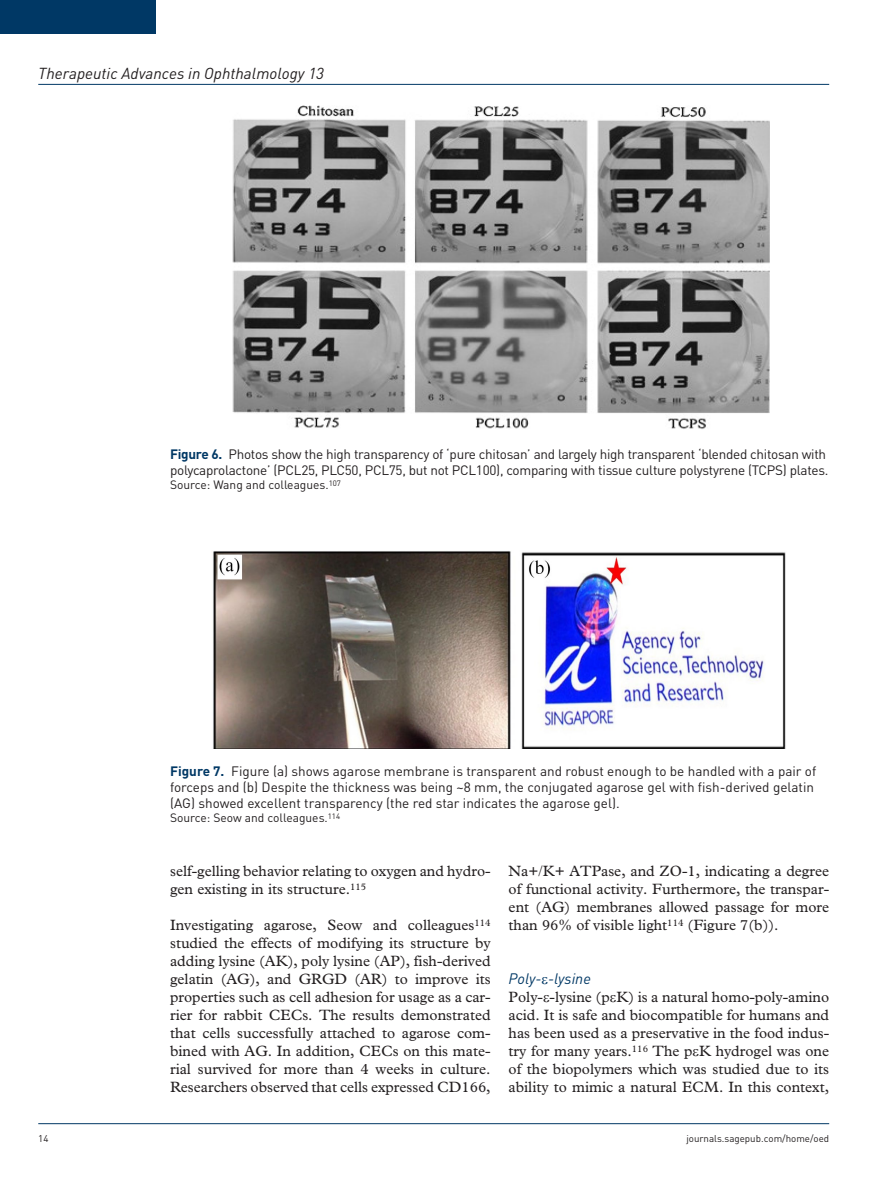
<style>
.page{position:relative;width:893px;height:1191px;background:#fff}
.page>*{position:absolute;margin:0;border:0;box-sizing:border-box;transform-origin:0 0}
.t1{font:italic 15.75px "DIN";color:#231f20}
.t2{font:15px/18px "Plantin Std";color:#231f20;text-align:justify}
.t3{font:italic 15px "DIN";color:#003865}
.t4{font:13.5px/15.8px "DIN";letter-spacing:-.015em;color:#231f20}
.t5{font:12px "DIN";color:#231f20}
.t6{font:9.75px "DIN";color:#231f20}
.s1{font-weight:700;color:#003865}
</style>
<div class="page">
<hr style="left:38px;top:84px;width:791px;height:1px;background:#003865">
<hr style="left:38px;top:1123px;width:791px;height:1px;background:#003865">
<div style="left:0;top:0;width:155px;height:34px;background:#003865"></div>
<img style="left:232px;top:106px;width:538px;height:323px">
<img style="left:213px;top:551px;width:573px;height:197px">
<p class="t1" style="left:38px;top:63px;width:287px">Therapeutic Advances in Ophthalmology 13</p>
<p class="t4" style="left:170px;top:446px;width:660px"><span class="s1">Figure 6.</span> Photos show the high transparency of ‘pure chitosan’ and largely high transparent ‘blended chitosan with polycaprolactone’ (PCL25, PLC50, PCL75, but not PCL100), comparing with tissue culture polystyrene (TCPS) plates.</p>
<p class="t5" style="left:170px;top:477px;width:172px">Source: Wang and colleagues.<sup>107</sup></p>
<p class="t4" style="left:170px;top:763px;width:648px"><span class="s1">Figure 7.</span> Figure (a) shows agarose membrane is transparent and robust enough to be handled with a pair of forceps and (b) Despite the thickness was being ~8 mm, the conjugated agarose gel with fish-derived gelatin (AG) showed excellent transparency (the red star indicates the agarose gel).</p>
<p class="t5" style="left:170px;top:810px;width:171px">Source: Seow and colleagues.<sup>114</sup></p>
<p class="t2" style="left:170px;top:862px;width:322px">self-gelling behavior relating to oxygen and hydro&shy;gen existing in its structure.<sup>115</sup></p>
<p class="t2" style="left:170px;top:916px;width:322px">Investigating agarose, Seow and colleagues<sup>114 </sup>studied the effects of modifying its structure by adding lysine (AK), poly lysine (AP), fish-derived gelatin (AG), and GRGD (AR) to improve its properties such as cell adhesion for usage as a car&shy;rier for rabbit CECs. The results demonstrated that cells successfully attached to agarose com&shy;bined with AG. In addition, CECs on this mate&shy;rial survived for more than 4 weeks in culture.<br>Researchers observed that cells expressed CD166,</p>
<p class="t2" style="left:509px;top:862px;width:322px">Na+/K+ ATPase, and ZO-1, indicating a degree of functional activity. Furthermore, the transpar&shy;ent (AG) membranes allowed passage for more than 96% of visible light<sup>114</sup> (Figure 7(b)).</p>
<p class="t3" style="left:509px;top:969px;width:84px">Poly- -lysine</p>
<p class="t2" style="left:509px;top:988px;width:322px">Poly- -lysine (p K) is a natural homo-poly-amino acid. It is safe and biocompatible for humans and has been used as a preservative in the food indus&shy;try for many years.<sup>116</sup> The p K hydrogel was one of the biopolymers which was studied due to its ability to mimic a natural ECM. In this context,</p>
<p class="t6" style="left:38px;top:1132px;width:12px">14</p>
<p class="t6" style="left:686px;top:1132px;width:144px">journals.sagepub.com/home/oed</p>
</div>
